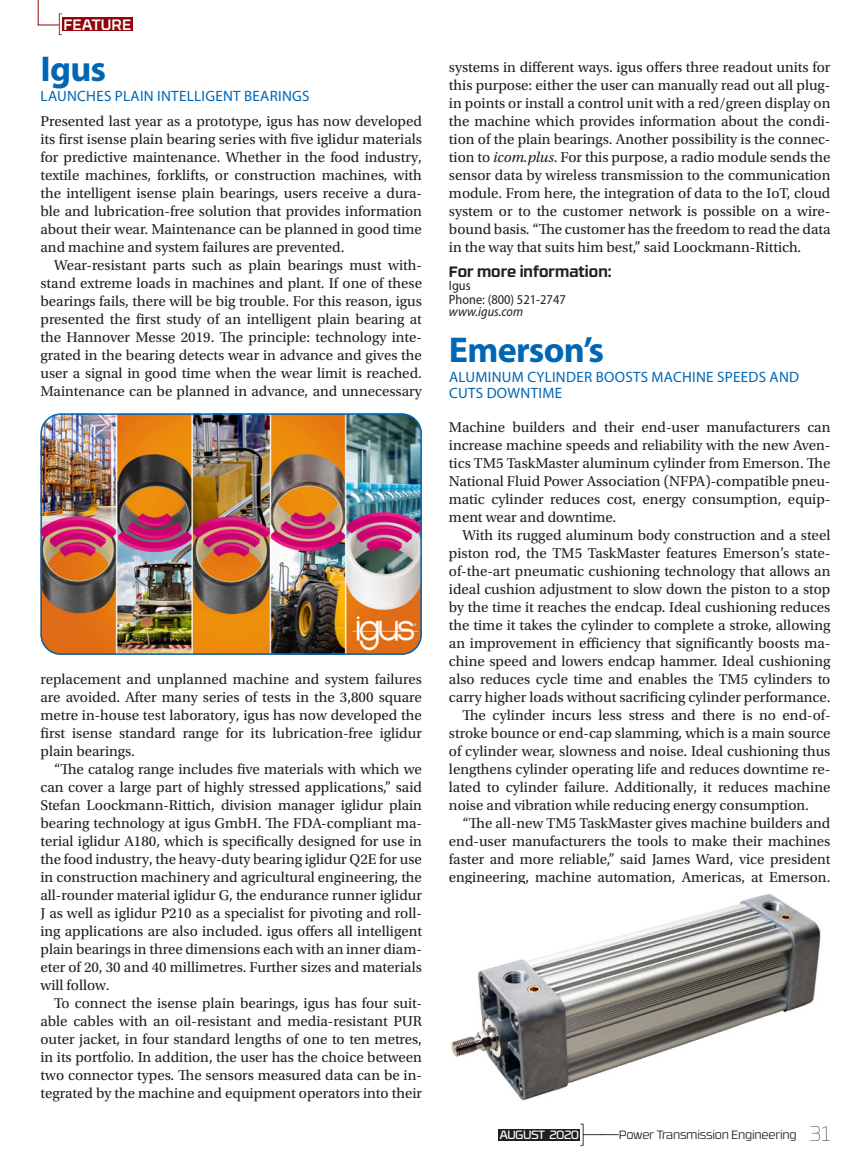
<style>
.page{position:relative;width:864px;height:1161px;background:#fff}
.page>*{position:absolute;margin:0;border:0;box-sizing:border-box;transform-origin:0 0}
.t1{font:700 36px "Myriad Pro";letter-spacing:-.02em;color:#0166b3}
.t2{font:15px/18px "Utopia Std";color:#231f20;text-align:justify}
.t3{font:15px/15.8px "Myriad Pro";letter-spacing:.02em;color:#0166b3}
.t4{font:700 15px "RB No 3.1";color:#231f20}
.t5{font:500 15px "RB No 3.1";color:#fff}
.t6{font:semi-condensed 13.5px/13.5px "Myriad Pro";color:#231f20}
.t7{font:italic semi-condensed 13.5px "Myriad Pro";color:#231f20}
.t8{font:300 12px "RB No 3.1";letter-spacing:-.02em;color:#231f20}
.t9{font:12px "RB No 3.1";letter-spacing:-.04em;color:#fff}
.s1{font-style:italic}
.s2{font-weight:100;font-size:21px}
</style>
<div class="page">
<img style="left:43px;top:416px;width:379px;height:236px">
<div style="left:40px;top:413px;width:382px;height:242px;border:2px solid #0166b3;border-radius:20px"></div>
<img style="left:451px;top:894px;width:370px;height:207px">
<svg style="left:580px;top:1124px;width:39px;height:22px"></svg>
<div style="left:498px;top:1129px;width:82px;height:11px;background:#231f20"></div>
<div style="left:62px;top:17px;width:71px;height:14px;background:#940408"></div>
<svg style="left:38px;top:0;width:24px;height:35px"></svg>
<p class="t5" style="left:63px;top:13px;width:69px">FEATURE</p>
<h1 class="t1" style="left:40px;top:49px;width:67px">Igus</h1>
<p class="t3" style="left:41px;top:88px;width:270px">LAUNCHES PLAIN INTELLIGENT BEARINGS</p>
<p class="t2" style="left:40px;top:112px;width:383px">Presented last year as a prototype, igus has now developed its first isense plain bearing series with five iglidur materials for predictive maintenance. Whether in the food industry, textile machines, forklifts, or construction machines, with the intelligent isense plain bearings, users receive a dura&shy;ble and lubrication-free solution that provides information about their wear. Maintenance can be planned in good time and machine and system failures are prevented.</p>
<p class="t2" style="left:40px;top:256px;width:383px;text-indent:14px">Wear-resistant parts such as plain bearings must with&shy;stand extreme loads in machines and plant. If one of these bearings fails, there will be big trouble. For this reason, igus presented the first study of an intelligent plain bearing at the Hannover Messe 2019. The principle: technology inte&shy;grated in the bearing detects wear in advance and gives the user a signal in good time when the wear limit is reached.<br>Maintenance can be planned in advance, and unnecessary</p>
<p class="t2" style="left:40px;top:670px;width:383px">replacement and unplanned machine and system failures are avoided. After many series of tests in the 3,800 square metre in-house test laboratory, igus has now developed the first isense standard range for its lubrication-free iglidur plain bearings.</p>
<p class="t2" style="left:40px;top:760px;width:383px;text-indent:14px">“The catalog range includes five materials with which we can cover a large part of highly stressed applications,” said Stefan Loockmann-Rittich, division manager iglidur plain bearing technology at igus GmbH. The FDA-compliant ma&shy;terial iglidur A180, which is specifically designed for use in the food industry, the heavy-duty bearing iglidur Q2E for use in construction machinery and agricultural engineering, the all-rounder material iglidur G, the endurance runner iglidur J as well as iglidur P210 as a specialist for pivoting and roll&shy;ing applications are also included. igus offers all intelligent plain bearings in three dimensions each with an inner diam&shy;eter of 20, 30 and 40 millimetres. Further sizes and materials will follow.</p>
<p class="t2" style="left:40px;top:994px;width:383px;text-indent:14px">To connect the isense plain bearings, igus has four suit&shy;able cables with an oil-resistant and media-resistant PUR outer jacket, in four standard lengths of one to ten metres, in its portfolio. In addition, the user has the choice between two connector types. The sensors measured data can be in&shy;tegrated by the machine and equipment operators into their</p>
<p class="t2" style="left:449px;top:58px;width:383px">systems in different ways. igus offers three readout units for this purpose: either the user can manually read out all plug&shy;in points or install a control unit with a red/green display on the machine which provides information about the condi&shy;tion of the plain bearings. Another possibility is the connec&shy;tion to <span class="s1">icom.plus</span>. For this purpose, a radio module sends the sensor data by wireless transmission to the communication module. From here, the integration of data to the IoT, cloud system or to the customer network is possible on a wire&shy;bound basis. “The customer has the freedom to read the data in the way that suits him best,” said Loockmann-Rittich.</p>
<p class="t4" style="left:449px;top:259px;width:164px">For more information:</p>
<p class="t6" style="left:449px;top:279px;width:118px">Igus<br>Phone: (800) 521-2747</p>
<p class="t7" style="left:449px;top:304px;width:76px">www.igus.com</p>
<h1 class="t1" style="left:449px;top:330px;width:157px">Emerson’s</h1>
<p class="t3" style="left:449px;top:370px;width:352px">ALUMINUM CYLINDER BOOSTS MACHINE SPEEDS AND<br>CUTS DOWNTIME</p>
<p class="t2" style="left:449px;top:418px;width:383px">Machine builders and their end-user manufacturers can increase machine speeds and reliability with the new Aven&shy;tics TM5 TaskMaster aluminum cylinder from Emerson. The National Fluid Power Association (NFPA)-compatible pneu&shy;matic cylinder reduces cost, energy consumption, equip&shy;ment wear and downtime.</p>
<p class="t2" style="left:462px;top:526px;width:369px">With its rugged aluminum body construction and a steel</p>
<p class="t2" style="left:449px;top:544px;width:383px">piston rod, the TM5 TaskMaster features Emerson’s state-</p>
<p class="t2" style="left:449px;top:562px;width:383px">of-the-art pneumatic cushioning technology that allows an</p>
<p class="t2" style="left:449px;top:580px;width:383px">ideal cushion adjustment to slow down the piston to a stop</p>
<p class="t2" style="left:449px;top:598px;width:383px">by the time it reaches the endcap. Ideal cushioning reduces</p>
<p class="t2" style="left:449px;top:616px;width:383px">the time it takes the cylinder to complete a stroke, allowing</p>
<p class="t2" style="left:449px;top:634px;width:383px">an improvement in efficiency that significantly boosts ma-</p>
<p class="t2" style="left:449px;top:652px;width:383px">chine speed and lowers endcap hammer. Ideal cushioning</p>
<p class="t2" style="left:449px;top:670px;width:383px">also reduces cycle time and enables the TM5 cylinders to</p>
<p class="t2" style="left:449px;top:688px;width:383px">carry higher loads without sacrificing cylinder performance.</p>
<p class="t2" style="left:462px;top:706px;width:370px">The cylinder incurs less stress and there is no end-of-</p>
<p class="t2" style="left:449px;top:724px;width:383px">stroke bounce or end-cap slamming, which is a main source</p>
<p class="t2" style="left:449px;top:742px;width:383px">of cylinder wear, slowness and noise. Ideal cushioning thus</p>
<p class="t2" style="left:449px;top:760px;width:383px">lengthens cylinder operating life and reduces downtime re-</p>
<p class="t2" style="left:449px;top:778px;width:383px">lated to cylinder failure. Additionally, it reduces machine</p>
<p class="t2" style="left:449px;top:796px;width:361px">noise and vibration while reducing energy consumption.</p>
<p class="t2" style="left:462px;top:814px;width:369px">“The all-new TM5 TaskMaster gives machine builders and</p>
<p class="t2" style="left:449px;top:832px;width:383px">end-user manufacturers the tools to make their machines</p>
<p class="t2" style="left:449px;top:850px;width:383px">faster and more reliable,” said James Ward, vice president</p>
<p class="t2" style="left:449px;top:868px;width:383px">engineering, machine automation, Americas, at Emerson.</p>
<p class="t9" style="left:499px;top:1126px;width:81px">AUGUST 2020</p>
<p class="t8" style="left:619px;top:1126px;width:213px">Power Transmission Engineering <span class="s2">31</span></p>
</div>
